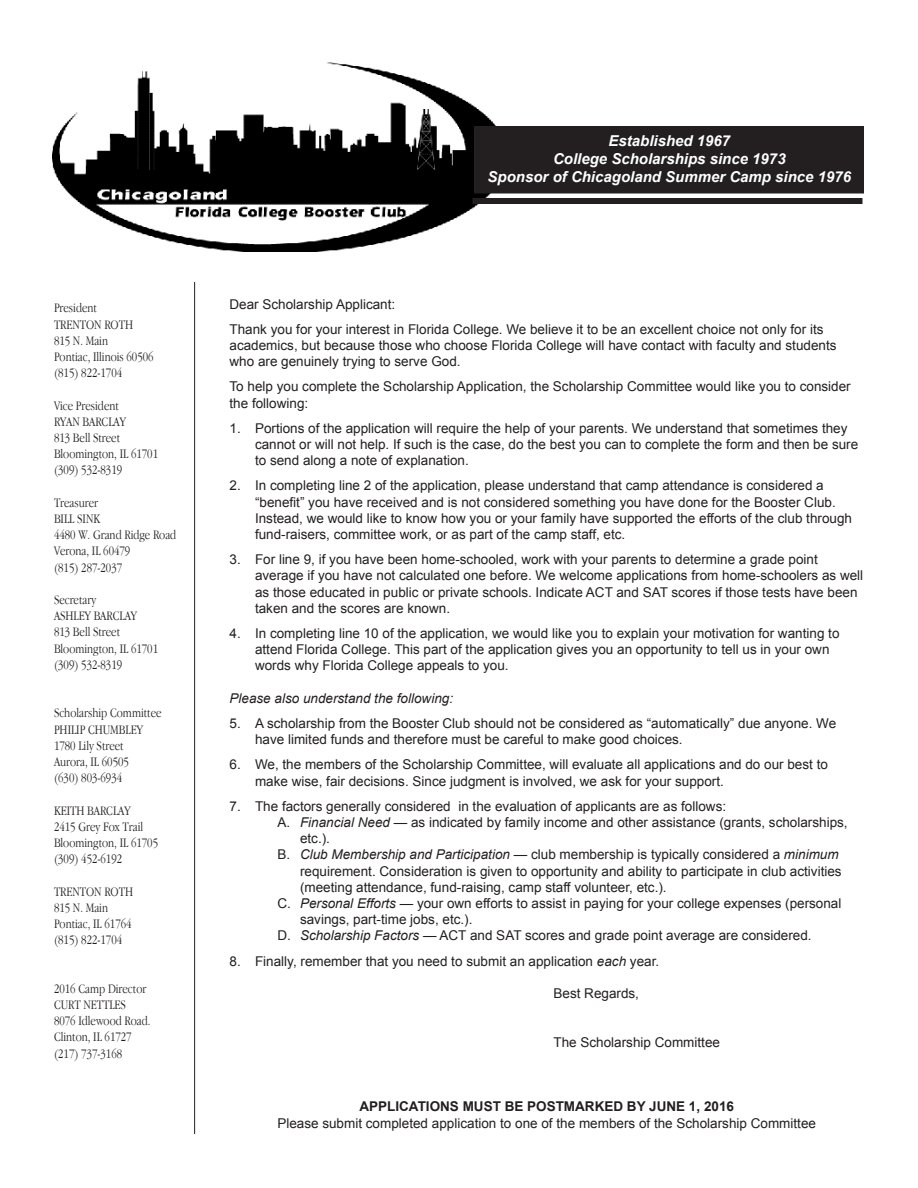
<style>
.page{position:relative;width:918px;height:1188px;background:#fff}
.page>*{position:absolute;margin:0;border:0;box-sizing:border-box;transform-origin:0 0}
.t1{font:italic 700 15px/18px "Arial";color:#fff;text-align:center}
.t2{font:13.5px/16.2px "Arial";color:#231f20}
.t3{font:13.5px/16.2px "Garamond Narrow";color:#231f20}
.t4{font:700 13.5px "Arial";color:#231f20}
.t5{font:italic 13.5px "Arial";color:#231f20}
.s1{font-style:italic}
</style>
<div class="page">
<hr style="left:194px;top:282px;width:1px;height:852px;background:#231f20">
<img style="left:53px;top:62px;width:444px;height:190px">
<div style="left:475px;top:127px;width:388px;height:66px;background:#231f20"></div>
<div style="left:474px;top:126px;width:390px;height:68px;border:2px solid #231f20"></div>
<div style="left:472px;top:198px;width:390px;height:6px;background:#231f20"></div>
<p class="t3" style="left:54px;top:300px;width:101px">President<br>TRENTON ROTH<br>815 N. Main<br>Pontiac, Illinois 60506 (815) 822-1704</p>
<p class="t3" style="left:54px;top:398px;width:106px">Vice President<br>RYAN BARCLAY<br>813 Bell Street<br>Bloomington, IL 61701 (309) 532-8319</p>
<p class="t3" style="left:54px;top:495px;width:124px">Treasurer<br>BILL SINK<br>4480 W. Grand Ridge Road<br>Verona, IL 60479<br>(815) 287-2037</p>
<p class="t3" style="left:54px;top:592px;width:106px">Secretary<br>ASHLEY BARCLAY<br>813 Bell Street<br>Bloomington, IL 61701 (309) 532-8319</p>
<p class="t3" style="left:54px;top:705px;width:109px">Scholarship Committee<br>PHILIP CHUMBLEY<br>1780 Lily Street<br>Aurora, IL 60505<br>(630) 803-6934</p>
<p class="t3" style="left:54px;top:803px;width:106px">KEITH BARCLAY<br>2415 Grey Fox Trail<br>Bloomington, IL 61705 (309) 452-6192</p>
<p class="t3" style="left:54px;top:884px;width:81px">TRENTON ROTH<br>815 N. Main<br>Pontiac, IL 61764 (815) 822-1704</p>
<p class="t3" style="left:54px;top:981px;width:98px">2016 Camp Director<br>CURT NETTLES<br>8076 Idlewood Road.<br>Clinton, IL 61727 (217) 737-3168</p>
<p class="t1" style="left:488px;top:132px;width:365px">Established 1967<br>College Scholarships since 1973<br>Sponsor of Chicagoland Summer Camp since 1976</p>
<p class="t2" style="left:230px;top:296px;width:167px">Dear Scholarship Applicant:</p>
<p class="t2" style="left:230px;top:321px;width:609px">Thank you for your interest in Florida College. We believe it to be an excellent choice not only for its academics, but because those who choose Florida College will have contact with faculty and students who are genuinely trying to serve God.</p>
<p class="t2" style="left:230px;top:379px;width:623px">To help you complete the Scholarship Application, the Scholarship Committee would like you to consider the following:</p>
<p class="t2" style="left:255px;top:420px;width:605px;text-indent:-26px">1. Portions of the application will require the help of your parents. We understand that sometimes they cannot or will not help. If such is the case, do the best you can to complete the form and then be sure to send along a note of explanation.</p>
<p class="t2" style="left:255px;top:478px;width:599px;text-indent:-26px">2. In completing line 2 of the application, please understand that camp attendance is considered a “benefit” you have received and is not considered something you have done for the Booster Club.<br>Instead, we would like to know how you or your family have supported the efforts of the club through fund-raisers, committee work, or as part of the camp staff, etc.</p>
<p class="t2" style="left:255px;top:552px;width:610px;text-indent:-26px">3. For line 9, if you have been home-schooled, work with your parents to determine a grade point average if you have not calculated one before. We welcome applications from home-schoolers as well as those educated in public or private schools. Indicate ACT and SAT scores if those tests have been taken and the scores are known.</p>
<p class="t2" style="left:255px;top:625px;width:586px;text-indent:-26px">4. In completing line 10 of the application, we would like you to explain your motivation for wanting to attend Florida College. This part of the application gives you an opportunity to tell us in your own words why Florida College appeals to you.</p>
<p class="t5" style="left:230px;top:689px;width:225px">Please also understand the following:</p>
<p class="t2" style="left:255px;top:715px;width:583px;text-indent:-26px">5. A scholarship from the Booster Club should not be considered as “automatically” due anyone. We have limited funds and therefore must be careful to make good choices.</p>
<p class="t2" style="left:255px;top:757px;width:574px;text-indent:-26px">6. We, the members of the Scholarship Committee, will evaluate all applications and do our best to make wise, fair decisions. Since judgment is involved, we ask for your support.</p>
<p class="t2" style="left:230px;top:798px;width:498px">7. The factors generally considered in the evaluation of applicants are as follows:</p>
<p class="t2" style="left:300px;top:814px;width:549px;text-indent:-22px">A. <span class="s1">Financial Need</span> — as indicated by family income and other assistance (grants, scholarships, etc.).</p>
<p class="t2" style="left:300px;top:847px;width:543px;text-indent:-22px">B. <span class="s1">Club Membership and Participation</span> — club membership is typically considered a <span class="s1">minimum </span>requirement. Consideration is given to opportunity and ability to participate in club activities (meeting attendance, fund-raising, camp staff volunteer, etc.).</p>
<p class="t2" style="left:300px;top:895px;width:543px;text-indent:-22px">C. <span class="s1">Personal Efforts</span> — your own efforts to assist in paying for your college expenses (personal savings, part-time jobs, etc.).</p>
<p class="t2" style="left:278px;top:928px;width:536px">D. <span class="s1">Scholarship Factors</span> — ACT and SAT scores and grade point average are considered.</p>
<p class="t2" style="left:230px;top:953px;width:431px">8. Finally, remember that you need to submit an application <span class="s1">each</span> year.</p>
<p class="t2" style="left:554px;top:985px;width:87px">Best Regards,</p>
<p class="t2" style="left:554px;top:1034px;width:168px">The Scholarship Committee</p>
<p class="t4" style="left:359px;top:1098px;width:376px">APPLICATIONS MUST BE POSTMARKED BY JUNE 1, 2016</p>
<p class="t2" style="left:277px;top:1115px;width:540px">Please submit completed application to one of the members of the Scholarship Committee</p>
</div>
